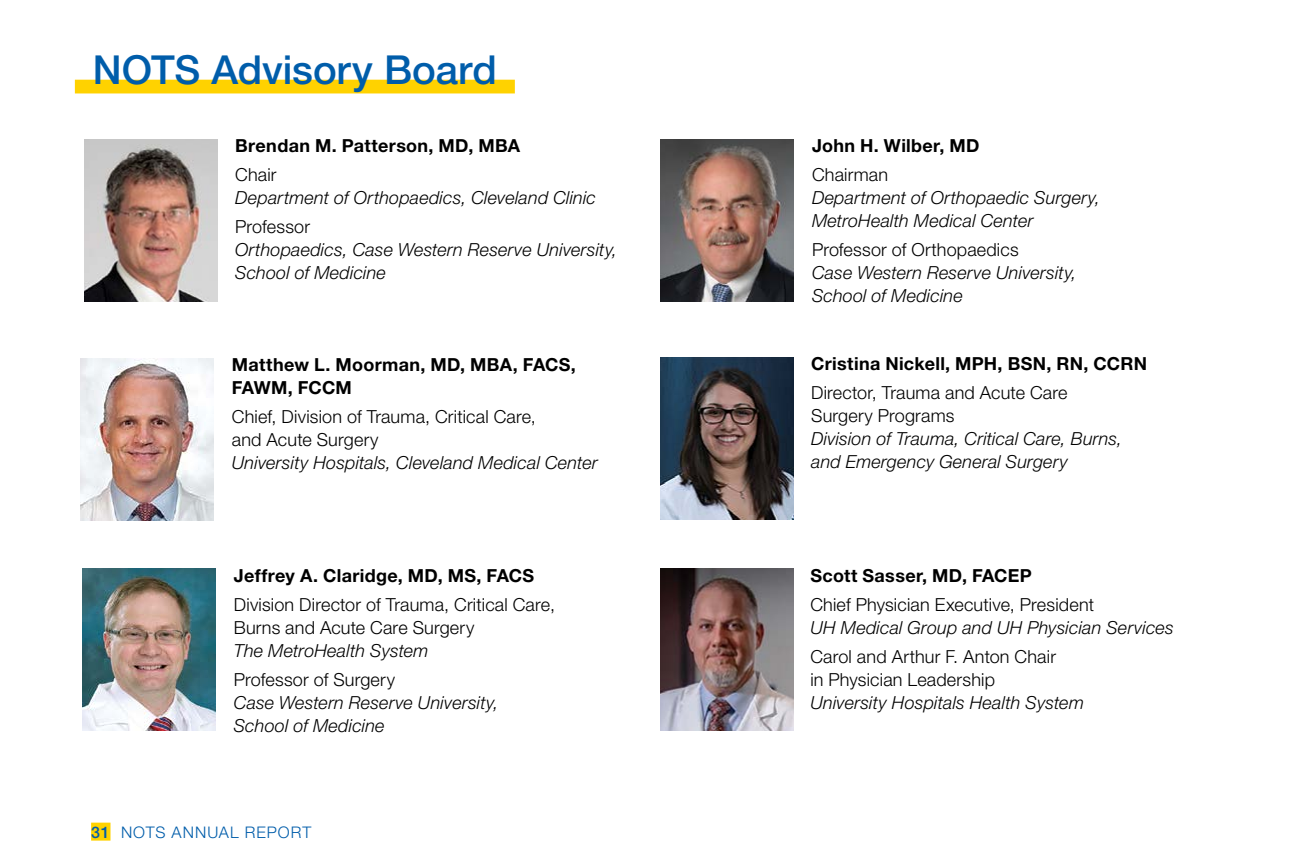
<style>
.page{position:relative;width:1296px;height:864px;background:#fff}
.page>*{position:absolute;margin:0;border:0;box-sizing:border-box;transform-origin:0 0}
.t1{font:500 40px "Helvetica Neue LT Std";letter-spacing:-.005em;color:#005daa}
.t2{font:italic 300 18px/23px "Helvetica Neue LT Std";letter-spacing:.01em;color:#000}
.t3{font:300 18px/23px "Helvetica Neue LT Std";letter-spacing:.01em;color:#000}
.t4{font:700 18px/23px "Helvetica Neue LT Std";letter-spacing:.02em;color:#000}
.t5{font:300 16px "Helvetica Neue LT Std";letter-spacing:.065em;color:#005daa}
.s1{font-weight:500}
</style>
<div class="page">
<div style="left:91px;top:823px;width:20px;height:18px;background:#ffd200"></div>
<div style="left:75px;top:80px;width:440px;height:13px;background:#ffd200"></div>
<img style="left:660px;top:358px;width:133px;height:162px">
<img style="left:660px;top:569px;width:133px;height:162px">
<img style="left:81px;top:358px;width:133px;height:162px">
<img style="left:83px;top:569px;width:133px;height:162px">
<img style="left:660px;top:139px;width:133px;height:162px">
<img style="left:84px;top:139px;width:133px;height:162px">
<h1 class="t1" style="left:93px;top:46px;width:405px">NOTS Advisory Board</h1>
<p class="t4" style="left:235px;top:134px;width:287px">Brendan M. Patterson, MD, MBA</p>
<p class="t3" style="left:235px;top:163px;width:43px">Chair</p>
<p class="t2" style="left:235px;top:186px;width:362px">Department of Orthopaedics, Cleveland Clinic</p>
<p class="t3" style="left:235px;top:215px;width:76px">Professor</p>
<p class="t2" style="left:235px;top:238px;width:384px">Orthopaedics, Case Western Reserve University,<br>School of Medicine</p>
<p class="t4" style="left:232px;top:353px;width:346px">Matthew L. Moorman, MD, MBA, FACS,<br>FAWM, FCCM</p>
<p class="t3" style="left:232px;top:405px;width:306px">Chief, Division of Trauma, Critical Care, and Acute Surgery</p>
<p class="t2" style="left:232px;top:451px;width:367px">University Hospitals, Cleveland Medical Center</p>
<p class="t4" style="left:234px;top:563px;width:302px">Jeffrey A. Claridge, MD, MS, FACS</p>
<p class="t3" style="left:234px;top:592px;width:323px">Division Director of Trauma, Critical Care,<br>Burns and Acute Care Surgery</p>
<p class="t2" style="left:234px;top:639px;width:196px">The MetroHealth System</p>
<p class="t3" style="left:234px;top:667px;width:163px">Professor of Surgery</p>
<p class="t2" style="left:234px;top:691px;width:266px">Case Western Reserve University,<br>School of Medicine</p>
<p class="t5" style="left:91px;top:822px;width:222px"><span class="s1">31</span> NOTS ANNUAL REPORT</p>
<p class="t4" style="left:812px;top:134px;width:169px">John H. Wilber, MD</p>
<p class="t3" style="left:812px;top:163px;width:78px">Chairman</p>
<p class="t2" style="left:812px;top:186px;width:290px">Department of Orthopaedic Surgery,<br>MetroHealth Medical Center</p>
<p class="t3" style="left:812px;top:238px;width:208px">Professor of Orthopaedics</p>
<p class="t2" style="left:812px;top:261px;width:266px">Case Western Reserve University,<br>School of Medicine</p>
<p class="t4" style="left:811px;top:352px;width:337px">Cristina Nickell, MPH, BSN, RN, CCRN</p>
<p class="t3" style="left:811px;top:381px;width:258px">Director, Trauma and Acute Care<br>Surgery Programs</p>
<p class="t2" style="left:811px;top:427px;width:313px">Division of Trauma, Critical Care, Burns, and Emergency General Surgery</p>
<p class="t4" style="left:810px;top:563px;width:223px">Scott Sasser, MD, FACEP</p>
<p class="t3" style="left:810px;top:592px;width:285px">Chief Physician Executive, President</p>
<p class="t2" style="left:810px;top:616px;width:365px">UH Medical Group and UH Physician Services</p>
<p class="t3" style="left:810px;top:644px;width:247px">Carol and Arthur F. Anton Chair in Physician Leadership</p>
<p class="t2" style="left:810px;top:691px;width:275px">University Hospitals Health System</p>
</div>
